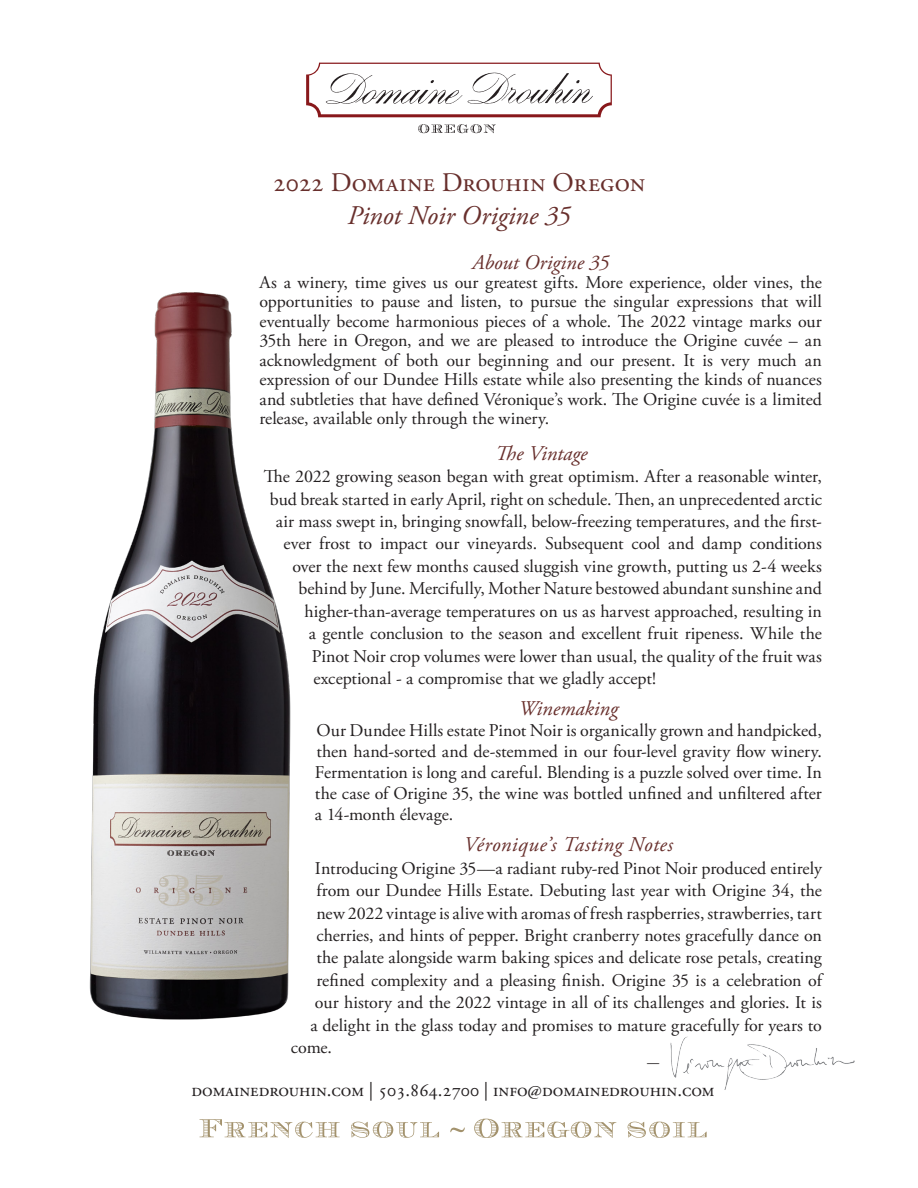
<style>
.page{position:relative;width:918px;height:1188px;background:#fff}
.page>*{position:absolute;margin:0;border:0;box-sizing:border-box;transform-origin:0 0}
.t1{font:26.85px "Adobe Garamond Pro";letter-spacing:.01em;color:#682f2c}
.t2{font:italic 26.85px "Adobe Garamond Pro";letter-spacing:-.005em;color:#682f2c}
.Address{font:italic 20.85px "Adobe Garamond Pro";letter-spacing:.005em;color:#682f2c}
.Address-2{font:italic 20.85px "Adobe Garamond Pro";letter-spacing:.025em;color:#682f2c}
.t3{font:18.75px "Adobe Garamond Pro";color:#231f20}
.t4{font:18px/19.5px "Adobe Garamond Pro";color:#231f20;text-align:justify}
.t5{font:16.2px "Adobe Garamond Pro";color:#231f20}
</style>
<div class="page">
<img style="left:89px;top:292px;width:202px;height:728px">
<svg style="left:418px;top:124px;width:78px;height:9px"></svg>
<svg style="left:306px;top:63px;width:306px;height:54px"></svg>
<svg style="left:200px;top:1119px;width:507px;height:19px"></svg>
<img style="left:670px;top:1036px;width:185px;height:54px">
<p class="t1" style="left:273px;top:167px;width:374px">2022 Domaine Drouhin Oregon</p>
<p class="t2" style="left:347px;top:199px;width:225px">Pinot Noir Origine 35</p>
<p class="Address" style="left:472px;top:249px;width:139px">About Origine 35</p>
<p class="t4" style="left:259px;top:273px;width:564px">As a winery, time gives us our greatest gifts. More experience, older vines, the opportunities to pause and listen, to pursue the singular expressions that will eventually become harmonious pieces of a whole. The 2022 vintage marks our 35th here in Oregon, and we are pleased to introduce the Origine cuvée – an acknowledgment of both our beginning and our present. It is very much an expression of our Dundee Hills estate while also presenting the kinds of nuances and subtleties that have defined Véronique’s work. The Origine cuvée is a limited release, available only through the winery.</p>
<p class="Address" style="left:495px;top:441px;width:94px">The Vintage</p>
<p class="t4" style="left:264px;top:467px;width:559px">The 2022 growing season began with great optimism. After a reasonable winter,</p>
<p class="t4" style="left:270px;top:490px;width:553px">bud break started in early April, right on schedule. Then, an unprecedented arctic</p>
<p class="t4" style="left:276px;top:512px;width:547px">air mass swept in, bringing snowfall, below-freezing temperatures, and the first-</p>
<p class="t4" style="left:283px;top:535px;width:540px">ever frost to impact our vineyards. Subsequent cool and damp conditions</p>
<p class="t4" style="left:292px;top:557px;width:531px">over the next few months caused sluggish vine growth, putting us 2-4 weeks</p>
<p class="t4" style="left:298px;top:579px;width:525px">behind by June. Mercifully, Mother Nature bestowed abundant sunshine and</p>
<p class="t4" style="left:304px;top:602px;width:519px">higher-than-average temperatures on us as harvest approached, resulting in</p>
<p class="t4" style="left:309px;top:624px;width:514px">a gentle conclusion to the season and excellent fruit ripeness. While the</p>
<p class="t4" style="left:312px;top:647px;width:511px">Pinot Noir crop volumes were lower than usual, the quality of the fruit was</p>
<p class="t4" style="left:313px;top:669px;width:344px">exceptional - a compromise that we gladly accept!</p>
<p class="Address" style="left:519px;top:696px;width:101px">Winemaking</p>
<p class="t4" style="left:315px;top:721px;width:508px;line-height:20.9px">Our Dundee Hills estate Pinot Noir is organically grown and handpicked, then hand-sorted and de-stemmed in our four-level gravity flow winery.<br>Fermentation is long and careful. Blending is a puzzle solved over time. In the case of Origine 35, the wine was bottled unfined and unfiltered after a 14-month élevage.</p>
<p class="Address-2" style="left:464px;top:832px;width:210px">Véronique’s Tasting Notes</p>
<p class="t4" style="left:315px;top:859px;width:508px">Introducing Origine 35—a radiant ruby-red Pinot Noir produced entirely</p>
<p class="t4" style="left:316px;top:881px;width:507px">from our Dundee Hills Estate. Debuting last year with Origine 34, the</p>
<p class="t4" style="left:316px;top:904px;width:507px">new 2022 vintage is alive with aromas of fresh raspberries, strawberries, tart</p>
<p class="t4" style="left:316px;top:926px;width:507px">cherries, and hints of pepper. Bright cranberry notes gracefully dance on</p>
<p class="t4" style="left:316px;top:949px;width:507px">the palate alongside warm baking spices and delicate rose petals, creating</p>
<p class="t4" style="left:316px;top:971px;width:509px">refined complexity and a pleasing finish. Origine 35 is a celebration of</p>
<p class="t4" style="left:315px;top:993px;width:508px">our history and the 2022 vintage in all of its challenges and glories. It is</p>
<p class="t4" style="left:310px;top:1016px;width:513px">a delight in the glass today and promises to mature gracefully for years to</p>
<p class="t4" style="left:291px;top:1038px;width:43px">come.</p>
<p class="t5" style="left:647px;top:1052px;width:14px">-</p>
<p class="t3" style="left:192px;top:1079px;width:525px">domainedrouhin.com | 503.864.2700 | info@domainedrouhin.com</p>
</div>
